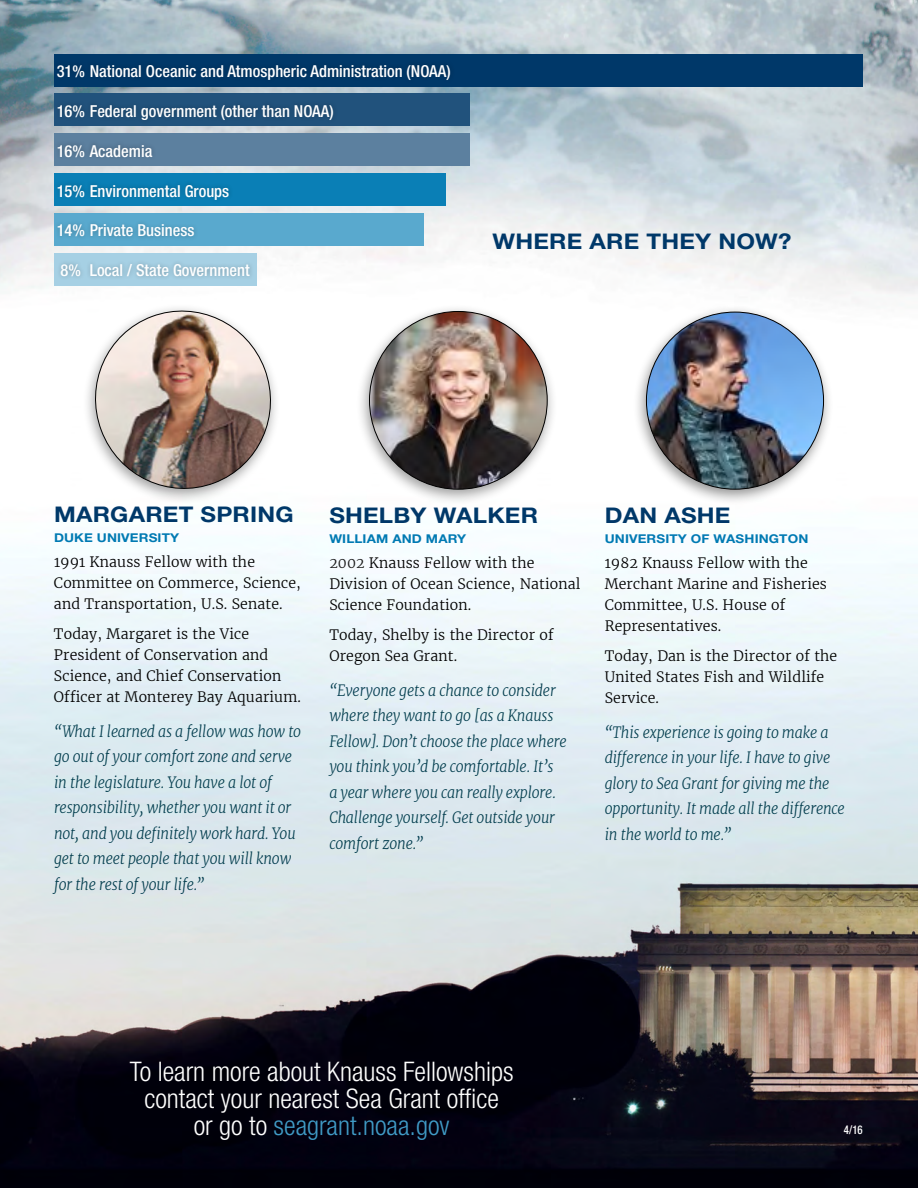
<style>
.page{position:relative;width:918px;height:1188px;background:#fff}
.page>*{position:absolute;margin:0;border:0;box-sizing:border-box;transform-origin:0 0}
.Paragraph_Style_7{font:300 condensed 27px/27px "Helvetica Neue LT Std";color:#fff;text-align:center}
.Paragraph_Style_9{font:700 21.6px "Helvetica Neue LT Std";letter-spacing:.01em;color:#003869;scale:1.11 1}
.job{font:700 21.6px "Helvetica Neue LT Std";letter-spacing:.01em;color:#003869;scale:1.11 1}
.List_Paragraph{font:500 condensed 16.5px "Helvetica Neue LT Std";color:#fff}
.Paragraph_Style_11{font:500 condensed 16.5px "Helvetica Neue LT Std";color:#fff}
.Back_Quote{font:italic 300 15.75px/25.5px "Merriweather";letter-spacing:-.01em;color:#003b4c;scale:.9 1}
.quote{font:italic 300 15.75px/25.5px "Merriweather";letter-spacing:-.01em;color:#003b4c;scale:.9 1}
.Paragraph_Style_8{font:300 14.1px/21px "Merriweather";letter-spacing:.01em;color:#000}
.BackBody{font:300 14.1px/21px "Merriweather";letter-spacing:.01em;color:#000}
.wide{font:300 14.1px/21px "Merriweather";letter-spacing:.01em;color:#000}
.University{font:700 12.15px "Helvetica Neue LT Std";letter-spacing:.01em;color:#007ab3;scale:1.11 1}
.Paragraph_Style_4{font:500 condensed 12px "Helvetica Neue LT Std";color:#fff;scale:.9 1}
.s1{color:#1a1a1a}
.s2{color:#409bc6}
</style>
<div class="page">
<img style="left:0;top:537px;width:918px;height:651px">
<img style="left:0;top:0;width:918px;height:303px">
<div style="left:54px;top:54px;width:809px;height:32px;background:#003869"></div>
<div style="left:54px;top:134px;width:415px;height:32px;background:#5c809f"></div>
<div style="left:54px;top:94px;width:415px;height:32px;background:#21527c"></div>
<div style="left:54px;top:253px;width:202px;height:33px;background:#a6d0e4"></div>
<div style="left:53px;top:61px;width:402px;height:220px;background:#000;opacity:.27"></div>
<img style="left:84px;top:300px;width:198px;height:200px">
<div style="left:356px;top:304px;width:201px;height:201px;background:#000;opacity:.38"></div>
<img style="left:370px;top:312px;width:177px;height:177px;border-radius:88px">
<div style="left:633px;top:304px;width:201px;height:201px;background:#000;opacity:.42"></div>
<img style="left:646px;top:312px;width:178px;height:177px;border-radius:89px">
<p class="List_Paragraph" style="left:57px;top:62px;width:395px">31% National Oceanic and Atmospheric Administration (NOAA)</p>
<p class="Paragraph_Style_11" style="left:57px;top:101px;width:279px">16% Federal government (other than NOAA)</p>
<p class="List_Paragraph" style="left:57px;top:141px;width:97px">16% Academia</p>
<p class="List_Paragraph" style="left:57px;top:181px;width:174px">15% Environmental Groups</p>
<p class="List_Paragraph" style="left:57px;top:221px;width:139px">14% Private Business</p>
<p class="List_Paragraph" style="left:61px;top:260px;width:191px">8% Local / State Government</p>
<p class="job" style="left:493px;top:228px;width:271px">WHERE ARE THEY NOW?</p>
<p class="Paragraph_Style_9" style="left:54px;top:501px;width:218px">MARGARET SPRING</p>
<p class="University" style="left:54px;top:530px;width:114px">DUKE UNIVERSITY</p>
<p class="Paragraph_Style_8" style="left:54px;top:552px;width:248px">1991 Knauss Fellow with the<br>Committee on Commerce, Science, and Transportation, U.S. Senate.</p>
<p class="BackBody" style="left:54px;top:624px;width:248px">Today, Margaret is the Vice<br>President of Conservation and<br>Science, and Chief Conservation<br>Officer at Monterey Bay Aquarium.</p>
<p class="Back_Quote" style="left:54px;top:718px;width:276px">“What I learned as a fellow was how to go out of your comfort zone and serve in the legislature. You have a lot of responsibility, whether you want it or not, and you definitely work hard. You get to meet people that you will know for the rest of your life.”</p>
<p class="Paragraph_Style_9" style="left:329px;top:502px;width:190px">SHELBY WALKER</p>
<p class="University" style="left:329px;top:531px;width:125px">WILLIAM AND MARY</p>
<p class="Paragraph_Style_8" style="left:329px;top:553px;width:253px"><span class="s1">2002</span> Knauss Fellow with the<br>Division of Ocean Science, National<br>Science Foundation.</p>
<p class="BackBody" style="left:329px;top:625px;width:226px">Today, Shelby is the Director of<br>Oregon Sea Grant.</p>
<p class="Back_Quote" style="left:329px;top:677px;width:265px">“Everyone gets a chance to consider where they want to go [as a Knauss<br>Fellow]. Don’t choose the place where you think you’d be comfortable. It’s<br>a year where you can really explore.<br>Challenge yourself. Get outside your comfort zone.”</p>
<p class="Paragraph_Style_9" style="left:605px;top:502px;width:115px">DAN ASHE</p>
<p class="University" style="left:605px;top:531px;width:185px">UNIVERSITY OF WASHINGTON</p>
<p class="Paragraph_Style_8" style="left:605px;top:553px;width:224px">1982 Knauss Fellow with the<br>Merchant Marine and Fisheries<br>Committee, U.S. House of<br>Representatives.</p>
<p class="wide" style="left:605px;top:646px;width:234px">Today, Dan is the Director of the<br>United States Fish and Wildlife<br>Service.</p>
<p class="quote" style="left:605px;top:719px;width:268px">“This experience is going to make a difference in your life. I have to give glory to Sea Grant for giving me the opportunity. It made all the difference in the world to me.”</p>
<p class="Paragraph_Style_7" style="left:130px;top:1057px;width:385px">To learn more about Knauss Fellowships contact your nearest Sea Grant office<br>or go to <span class="s2">seagrant.noaa.gov</span></p>
<p class="Paragraph_Style_4" style="left:844px;top:1122px;width:22px">4/16</p>
</div>
